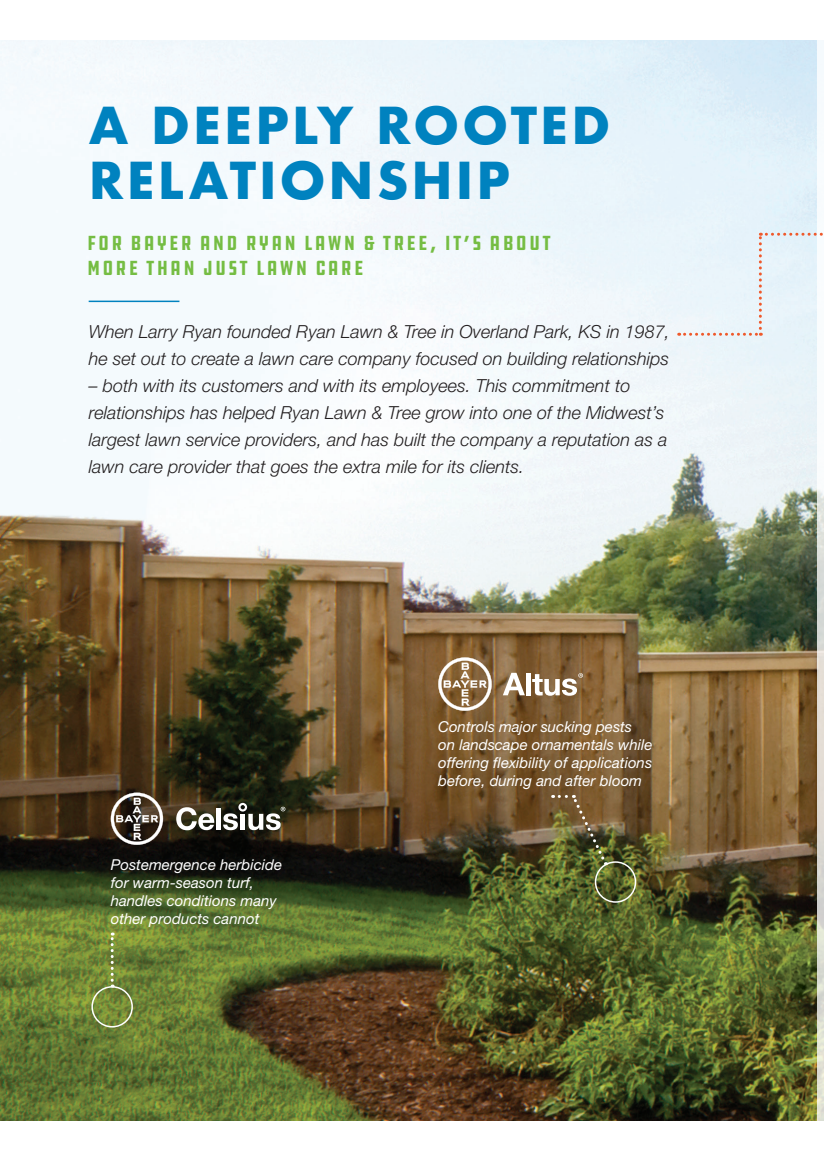
<style>
.page{position:relative;width:824px;height:1161px;background:#fff}
.page>*{position:absolute;margin:0;border:0;box-sizing:border-box;transform-origin:0 0}
.t1{font:700 49.5px "Futura";letter-spacing:.06em;color:#0082bf}
.t2{font:condensed 21px/25.2px "DDC Hardware";letter-spacing:.1em;color:#75bd43}
.t3{font:italic 300 18px/27px "Helvetica Neue LT Std";color:#231f20}
.t4{font:italic 15px/18px "Helvetica Neue LT Std";color:#fff}
</style>
<div class="page">
<img style="left:0;top:40px;width:817px;height:1080px">
<hr style="left:89px;top:301px;width:90px;height:1px;background:#0082bf">
<div style="left:91px;top:986px;width:42px;height:42px;border:2px solid #fff;border-radius:50%"></div>
<svg style="left:111px;top:933px;width:3px;height:55px"></svg>
<div style="left:594px;top:861px;width:42px;height:42px;border:2px solid #fff;border-radius:50%"></div>
<img style="left:552px;top:795px;width:54px;height:70px">
<svg style="left:176px;top:807px;width:38px;height:23px"></svg>
<div style="left:216px;top:808px;width:5px;height:22px;background:#fff"></div>
<svg style="left:111px;top:793px;width:52px;height:52px"></svg>
<svg style="left:223px;top:803px;width:62px;height:27px"></svg>
<svg style="left:438px;top:657px;width:53px;height:54px"></svg>
<svg style="left:503px;top:673px;width:22px;height:22px"></svg>
<hr style="left:526px;top:673px;width:4px;height:22px;background:#fff">
<svg style="left:532px;top:673px;width:51px;height:23px"></svg>
<svg style="left:817px;top:232px;width:7px;height:889px"></svg>
<svg style="left:678px;top:233px;width:146px;height:103px"></svg>
<p class="t1" style="left:89px;top:89px;width:523px">A DEEPLY ROOTED</p>
<p class="t1" style="left:89px;top:145px;width:423px">RELATIONSHIP</p>
<p class="t2" style="left:87px;top:230px;width:465px">FOR BAYER AND RYAN LAWN &amp; TREE, IT’S ABOUT<br>MORE THAN JUST LAWN CARE</p>
<p class="t3" style="left:89px;top:318px;width:582px">When Larry Ryan founded Ryan Lawn &amp; Tree in Overland Park, KS in 1987, he set out to create a lawn care company focused on building relationships</p>
<p class="t3" style="left:89px;top:372px;width:580px">– both with its customers and with its employees. This commitment to relationships has helped Ryan Lawn &amp; Tree grow into one of the Midwest’s largest lawn service providers, and has built the company a reputation as a lawn care provider that goes the extra mile for its clients.</p>
<p class="t4" style="left:111px;top:855px;width:173px">Postemergence herbicide for warm-season turf, handles conditions many other products cannot</p>
<p class="t4" style="left:438px;top:718px;width:216px">Controls major sucking pests on landscape ornamentals while offering flexibility of applications before, during and after bloom</p>
</div>
